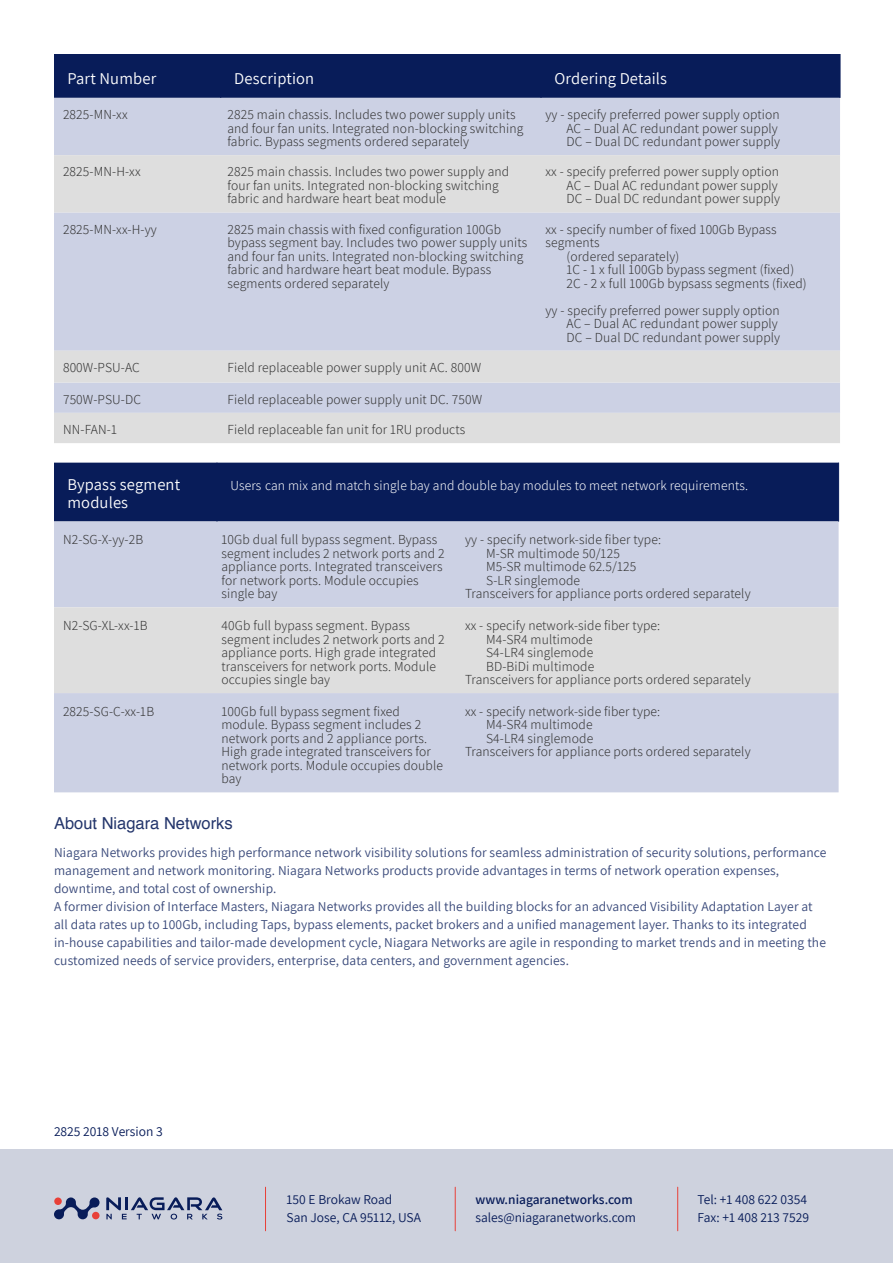
<style>
.page{position:relative;width:893px;height:1263px;background:#fff}
.page>*{position:absolute;margin:0;border:0;box-sizing:border-box;transform-origin:0 0}
.t1{font:16.5px/18px "Assistant";letter-spacing:.01em;color:#fff}
.t2{font:16.5px "Helvetica";color:#23356b}
.t3{font:300 13.5px/13.5px "Assistant";letter-spacing:.01em;color:#333}
.t4{font:13.5px/18px "Assistant";letter-spacing:.01em;color:#39497a}
.t5{font:13.5px/18px "Assistant";color:#081c59}
.t6{font:300 13.5px "Assistant";letter-spacing:.01em;color:#fff}
.t7{font:600 13.5px "Assistant";color:#081c59}
</style>
<div class="page">
<div style="left:0;top:1150px;width:893px;height:113px;background:#ced2de"></div>
<hr style="left:455px;top:1187px;width:1px;height:44px;background:#e84038">
<hr style="left:265px;top:1187px;width:1px;height:44px;background:#e84038">
<hr style="left:677px;top:1187px;width:1px;height:44px;background:#e84038">
<svg style="left:106px;top:1197px;width:116px;height:22px"></svg>
<svg style="left:54px;top:1197px;width:46px;height:22px"></svg>
<div style="left:92px;top:1212px;width:8px;height:7px;background:#e84038;border-radius:50%"></div>
<div style="left:54px;top:54px;width:786px;height:44px;background:#081c59"></div>
<div style="left:54px;top:98px;width:786px;height:57px;background:#ccd1e4"></div>
<svg style="left:54px;top:155px;width:786px;height:288px;background:#d3d6e1"></svg>
<hr style="left:220px;top:54px;width:1px;height:44px;background:#081c59">
<hr style="left:541px;top:54px;width:1px;height:44px;background:#081c59">
<hr style="left:840px;top:54px;width:1px;height:44px;background:#081c59">
<div style="left:54px;top:463px;width:784px;height:58px;background:#081c59"></div>
<div style="left:54px;top:521px;width:785px;height:271px;background:#ccd1e4"></div>
<div style="left:54px;top:607px;width:785px;height:86px;background:#dedede"></div>
<hr style="left:217px;top:463px;width:1px;height:58px;background:#081c59">
<hr style="left:838px;top:463px;width:1px;height:58px;background:#081c59">
<svg style="left:228px;top:427px;width:523px;height:147px;background:#8690af"></svg>
<p class="t1" style="left:68px;top:69px;width:90px">Part Number</p>
<p class="t1" style="left:234px;top:69px;width:82px">Description</p>
<p class="t1" style="left:554px;top:69px;width:114px">Ordering Details</p>
<p class="t3" style="left:63px;top:107px;width:66px">2825-MN-xx</p>
<p class="t3" style="left:227px;top:107px;width:297px">2825 main chassis. Includes two power supply units and four fan units. Integrated non-blocking switching fabric. Bypass segments ordered separately</p>
<p class="t3" style="left:566px;top:107px;width:215px;text-indent:-21px">yy - specify preferred power supply option<br>AC – Dual AC redundant power supply<br>DC – Dual DC redundant power supply</p>
<p class="t3" style="left:63px;top:164px;width:79px">2825-MN-H-xx</p>
<p class="t3" style="left:227px;top:164px;width:283px">2825 main chassis. Includes two power supply and four fan units. Integrated non-blocking switching fabric and hardware heart beat module</p>
<p class="t3" style="left:566px;top:164px;width:215px;text-indent:-21px">xx - specify preferred power supply option<br>AC – Dual AC redundant power supply<br>DC – Dual DC redundant power supply</p>
<p class="t3" style="left:63px;top:222px;width:95px">2825-MN-xx-H-yy</p>
<p class="t3" style="left:227px;top:222px;width:301px">2825 main chassis with fixed configuration 100Gb bypass segment bay. Includes two power supply units and four fan units. Integrated non-blocking switching fabric and hardware heart beat module. Bypass segments ordered separately</p>
<p class="t3" style="left:545px;top:222px;width:233px">xx - specify number of fixed 100Gb Bypass</p>
<p class="t3" style="left:545px;top:235px;width:56px">segments</p>
<p class="t3" style="left:566px;top:249px;width:114px">(ordered separately)</p>
<p class="t3" style="left:566px;top:262px;width:229px">1C - 1 x full 100Gb bypass segment (fixed)</p>
<p class="t3" style="left:566px;top:276px;width:242px">2C - 2 x full 100Gb bypsass segments (fixed)</p>
<p class="t3" style="left:566px;top:303px;width:215px;text-indent:-21px">yy - specify preferred power supply option<br>AC – Dual AC redundant power supply<br>DC – Dual DC redundant power supply</p>
<p class="t3" style="left:63px;top:360px;width:78px">800W-PSU-AC</p>
<p class="t3" style="left:227px;top:360px;width:255px">Field replaceable power supply unit AC. 800W</p>
<p class="t3" style="left:63px;top:392px;width:80px">750W-PSU-DC</p>
<p class="t3" style="left:227px;top:392px;width:256px">Field replaceable power supply unit DC. 750W</p>
<p class="t3" style="left:63px;top:422px;width:56px">NN-FAN-1</p>
<p class="t3" style="left:227px;top:422px;width:239px">Field replaceable fan unit for 1RU products</p>
<p class="t1" style="left:68px;top:475px;width:114px">Bypass segment modules</p>
<p class="t6" style="left:230px;top:476px;width:519px">Users can mix and match single bay and double bay modules to meet network requirements.</p>
<p class="t3" style="left:63px;top:532px;width:82px">N2-SG-X-yy-2B</p>
<p class="t3" style="left:221px;top:532px;width:225px">10Gb dual full bypass segment. Bypass segment includes 2 network ports and 2 appliance ports. Integrated transceivers for network ports. Module occupies single bay</p>
<p class="t3" style="left:465px;top:532px;width:198px">yy - specify network-side fiber type:</p>
<p class="t3" style="left:486px;top:546px;width:135px">M-SR multimode 50/125</p>
<p class="t3" style="left:486px;top:559px;width:152px">M5-SR multimode 62.5/125</p>
<p class="t3" style="left:486px;top:573px;width:96px">S-LR singlemode</p>
<p class="t3" style="left:465px;top:586px;width:287px">Transceivers for appliance ports ordered separately</p>
<p class="t3" style="left:63px;top:618px;width:86px">N2-SG-XL-xx-1B</p>
<p class="t3" style="left:221px;top:618px;width:225px">40Gb full bypass segment. Bypass segment includes 2 network ports and 2 appliance ports. High grade integrated transceivers for network ports. Module occupies single bay</p>
<p class="t3" style="left:465px;top:618px;width:197px">xx - specify network-side fiber type:</p>
<p class="t3" style="left:486px;top:632px;width:108px">M4-SR4 multimode</p>
<p class="t3" style="left:486px;top:645px;width:109px">S4-LR4 singlemode</p>
<p class="t3" style="left:486px;top:659px;width:110px">BD-BiDi multimode</p>
<p class="t3" style="left:465px;top:672px;width:287px">Transceivers for appliance ports ordered separately</p>
<p class="t3" style="left:63px;top:704px;width:93px">2825-SG-C-xx-1B</p>
<p class="t3" style="left:221px;top:704px;width:223px">100Gb full bypass segment fixed module. Bypass segment includes 2 network ports and 2 appliance ports.<br>High grade integrated transceivers for network ports. Module occupies double bay</p>
<p class="t3" style="left:465px;top:704px;width:197px">xx - specify network-side fiber type:</p>
<p class="t3" style="left:486px;top:717px;width:108px">M4-SR4 multimode</p>
<p class="t3" style="left:486px;top:731px;width:109px">S4-LR4 singlemode</p>
<p class="t3" style="left:465px;top:744px;width:287px">Transceivers for appliance ports ordered separately</p>
<p class="t2" style="left:54px;top:810px;width:180px">About Niagara Networks</p>
<p class="t4" style="left:54px;top:842px;width:774px">Niagara Networks provides high performance network visibility solutions for seamless administration of security solutions, performance management and network monitoring. Niagara Networks products provide advantages in terms of network operation expenses, downtime, and total cost of ownership.<br>A former division of Interface Masters, Niagara Networks provides all the building blocks for an advanced Visibility Adaptation Layer at all data rates up to 100Gb, including Taps, bypass elements, packet brokers and a unified management layer. Thanks to its integrated in-house capabilities and tailor-made development cycle, Niagara Networks are agile in responding to market trends and in meeting the customized needs of service providers, enterprise, data centers, and government agencies.</p>
<p class="t5" style="left:54px;top:1122px;width:110px">2825 2018 Version 3</p>
<p class="t5" style="left:287px;top:1190px;width:136px">150 E Brokaw Road<br>San Jose, CA 95112, USA</p>
<p class="t7" style="left:476px;top:1190px;width:159px">www.niagaranetworks.com</p>
<p class="t5" style="left:476px;top:1208px;width:162px">sales@niagaranetworks.com</p>
<p class="t5" style="left:698px;top:1190px;width:113px">Tel: +1 408 622 0354<br>Fax: +1 408 213 7529</p>
</div>
